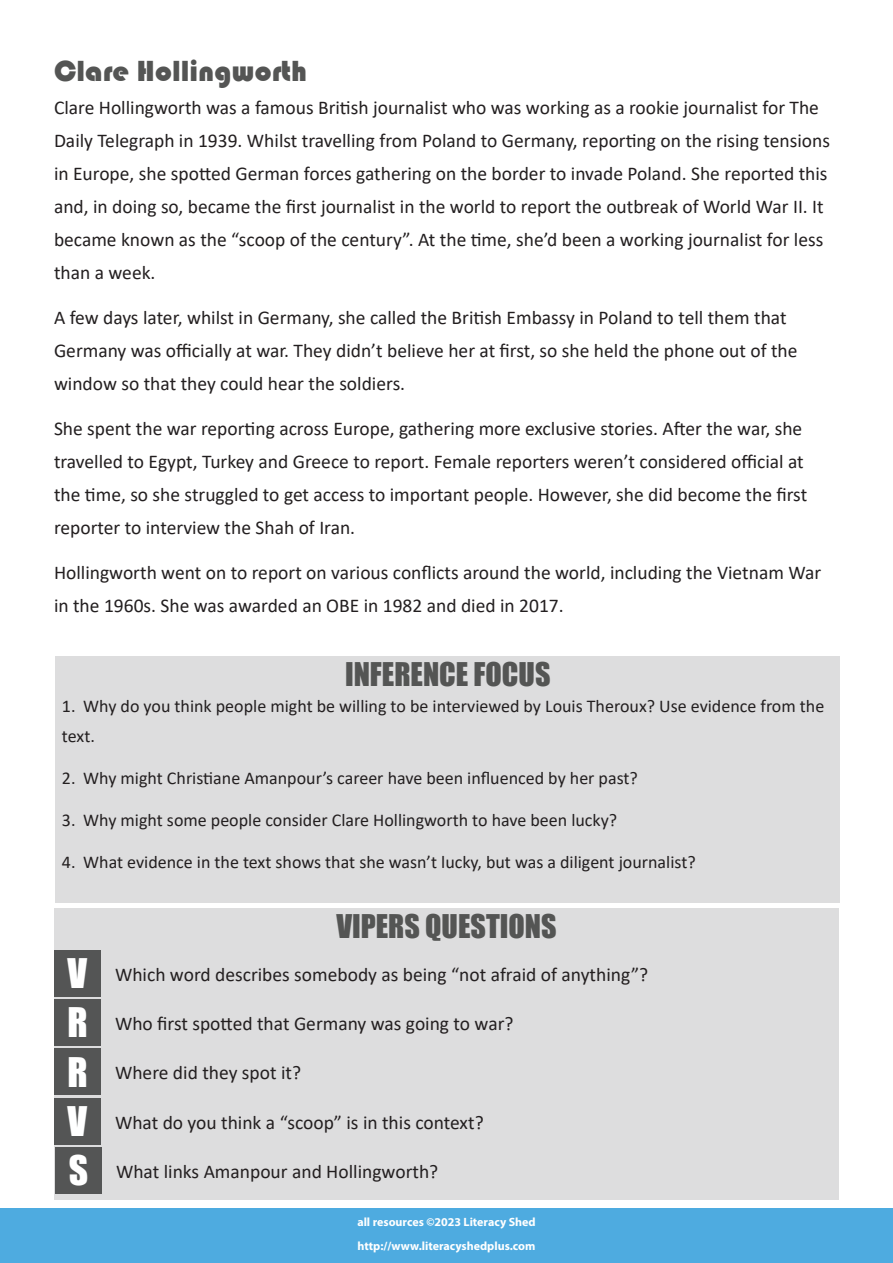
<style>
.page{position:relative;width:893px;height:1263px;background:#fff}
.page>*{position:absolute;margin:0;border:0;box-sizing:border-box;transform-origin:0 0}
.t1{font:30px "Impact";color:#545554}
.t2{font:30px "Bauhaus 93";color:#545554}
.t3{font:19.5px/33px "Calibri";color:#231f20}
.t4{font:18px/30px "Calibri";color:#231f20}
.t5{font:700 12px/24px "Myriad Pro";color:#fff}
.s1{font-family:"Impact";font-size:37.5px;color:#fff}
</style>
<div class="page">
<div style="left:0;top:1209px;width:893px;height:54px;background:#4eabe0"></div>
<div style="left:55px;top:656px;width:785px;height:246px;background:#ddddde"></div>
<div style="left:54px;top:908px;width:785px;height:291px;background:#ddddde"></div>
<div style="left:54px;top:950px;width:47px;height:47px;background:#545555"></div>
<div style="left:54px;top:999px;width:47px;height:47px;background:#545555"></div>
<div style="left:54px;top:1048px;width:47px;height:47px;background:#545555"></div>
<div style="left:54px;top:1098px;width:47px;height:47px;background:#545555"></div>
<div style="left:55px;top:1147px;width:47px;height:47px;background:#545555"></div>
<h1 class="t2" style="left:54px;top:54px;width:255px">Clare Hollingworth</h1>
<p class="t3" style="left:54px;top:91px;width:777px">Clare Hollingworth was a famous British journalist who was working as a rookie journalist for The Daily Telegraph in 1939. Whilst travelling from Poland to Germany, reporting on the rising tensions in Europe, she spotted German forces gathering on the border to invade Poland. She reported this and, in doing so, became the first journalist in the world to report the outbreak of World War II. It became known as the “scoop of the century”. At the time, she’d been a working journalist for less than a week.</p>
<p class="t3" style="left:54px;top:300px;width:745px">A few days later, whilst in Germany, she called the British Embassy in Poland to tell them that<br>Germany was officially at war. They didn’t believe her at first, so she held the phone out of the window so that they could hear the soldiers.</p>
<p class="t3" style="left:54px;top:411px;width:755px">She spent the war reporting across Europe, gathering more exclusive stories. After the war, she travelled to Egypt, Turkey and Greece to report. Female reporters weren’t considered official at the time, so she struggled to get access to important people. However, she did become the first reporter to interview the Shah of Iran.</p>
<p class="t3" style="left:54px;top:555px;width:769px">Hollingworth went on to report on various conflicts around the world, including the Vietnam War in the 1960s. She was awarded an OBE in 1982 and died in 2017.</p>
<h1 class="t1" style="left:345px;top:651px;width:207px">INFERENCE FOCUS</h1>
<p class="t4" style="left:62px;top:690px;width:764px">1. Why do you think people might be willing to be interviewed by Louis Theroux? Use evidence from the text.</p>
<p class="t4" style="left:62px;top:762px;width:577px">2. Why might Christiane Amanpour’s career have been influenced by her past?</p>
<p class="t4" style="left:62px;top:804px;width:557px">3. Why might some people consider Clare Hollingworth to have been lucky?</p>
<p class="t4" style="left:62px;top:846px;width:635px">4. What evidence in the text shows that she wasn’t lucky, but was a diligent journalist?</p>
<h1 class="t1" style="left:336px;top:903px;width:222px">VIPERS QUESTIONS</h1>
<p class="t3" style="left:68px;top:957px;width:582px"><span class="s1">V</span> Which word describes somebody as being “not afraid of anything”?</p>
<p class="t3" style="left:67px;top:1007px;width:448px"><span class="s1">R</span> Who first spotted that Germany was going to war?</p>
<p class="t3" style="left:67px;top:1056px;width:235px"><span class="s1">R</span> Where did they spot it?</p>
<p class="t3" style="left:68px;top:1105px;width:418px"><span class="s1">V</span> What do you think a “scoop” is in this context?</p>
<p class="t3" style="left:69px;top:1154px;width:371px"><span class="s1">S</span> What links Amanpour and Hollingworth?</p>
<p class="t5" style="left:357px;top:1209px;width:180px">all resources ©2023 Literacy Shed http://www.literacyshedplus.com</p>
</div>
